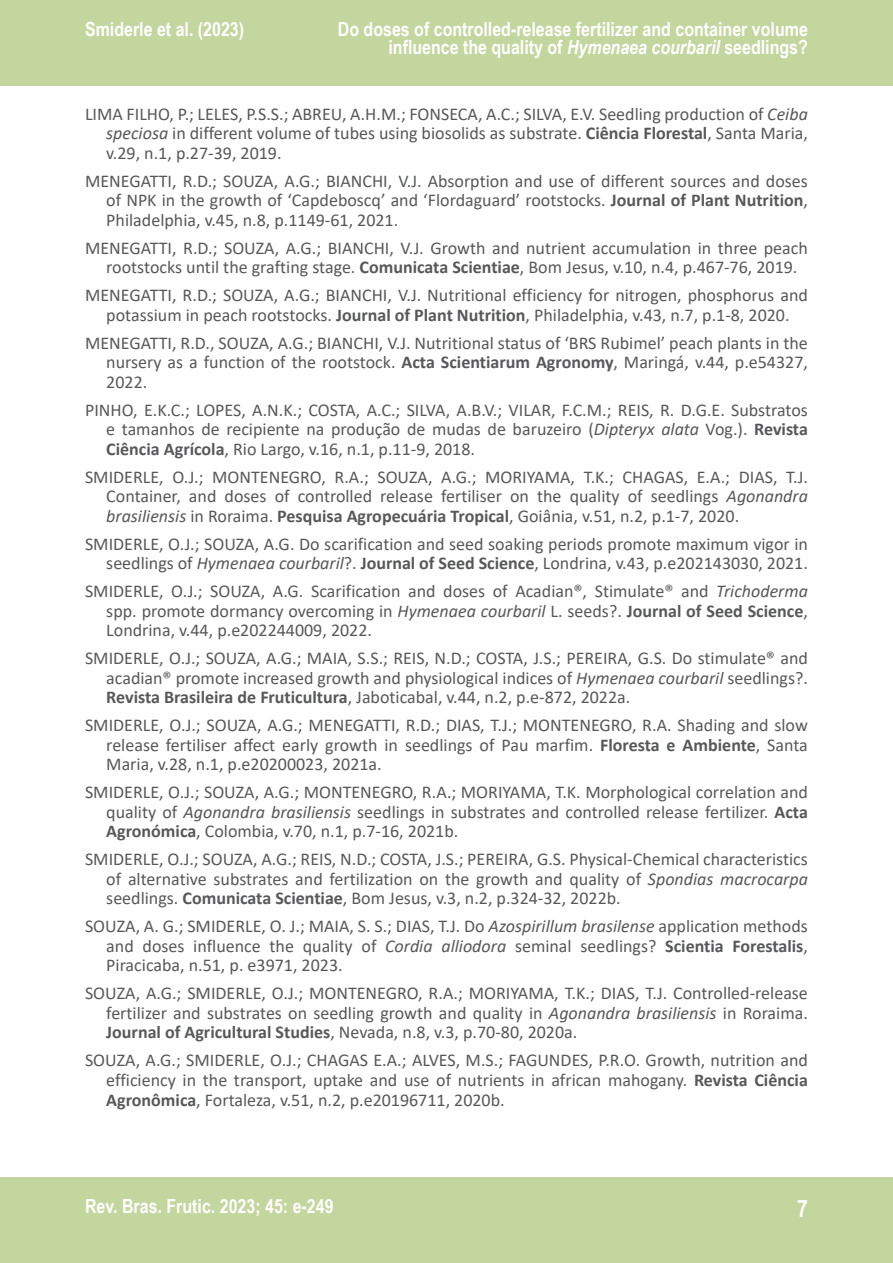
<style>
.page{position:relative;width:893px;height:1263px;background:#fff}
.page>*{position:absolute;margin:0;border:0;box-sizing:border-box;transform-origin:0 0}
.t1{font:700 24px "Arial Narrow";color:#fff}
.t2{font:700 19.5px/18px "Arial Narrow";color:#fff;text-align:right}
.Referências{font:18px/19.5px "Calibri";color:#57585a;text-align:justify}
.s1{font-style:italic}
.s2{font-weight:700}
</style>
<div class="page">
<div style="left:0;top:0;width:893px;height:85px;background:#c3d69e"></div>
<div style="left:0;top:1178px;width:893px;height:85px;background:#c3d69e"></div>
<p class="t2" style="left:85px;top:19px;width:161px">Smiderle et al. (2023)</p>
<p class="t2" style="left:338px;top:19px;width:472px">Do doses of controlled-release fertilizer and container volume influence the quality of <span class="s1">Hymenaea courbaril</span> seedlings?</p>
<p class="Referências" style="left:106px;top:104px;width:703px;text-indent:-21px">LIMA FILHO, P.; LELES, P.S.S.; ABREU, A.H.M.; FONSECA, A.C.; SILVA, E.V. Seedling production of <span class="s1">Ceiba speciosa</span> in different volume of tubes using biosolids as substrate. <span class="s2">Ciência Florestal</span>, Santa Maria, v.29, n.1, p.27-39, 2019.</p>
<p class="Referências" style="left:106px;top:171px;width:703px;text-indent:-21px">MENEGATTI, R.D.; SOUZA, A.G.; BIANCHI, V.J. Absorption and use of different sources and doses of NPK in the growth of ‘Capdeboscq’ and ‘Flordaguard’ rootstocks. <span class="s2">Journal of Plant Nutrition</span>, Philadelphia, v.45, n.8, p.1149-61, 2021.</p>
<p class="Referências" style="left:106px;top:238px;width:703px;text-indent:-21px">MENEGATTI, R.D.; SOUZA, A.G.; BIANCHI, V.J. Growth and nutrient accumulation in three peach rootstocks until the grafting stage. <span class="s2">Comunicata Scientiae</span>, Bom Jesus, v.10, n.4, p.467-76, 2019.</p>
<p class="Referências" style="left:85px;top:285px;width:724px;text-align:center">MENEGATTI, R.D.; SOUZA, A.G.; BIANCHI, V.J. Nutritional efficiency for nitrogen, phosphorus and potassium in peach rootstocks. <span class="s2">Journal of Plant Nutrition</span>, Philadelphia, v.43, n.7, p.1-8, 2020.</p>
<p class="Referências" style="left:106px;top:333px;width:703px;text-indent:-21px">MENEGATTI, R.D., SOUZA, A.G.; BIANCHI, V.J. Nutritional status of ‘BRS Rubimel’ peach plants in the nursery as a function of the rootstock. <span class="s2">Acta Scientiarum Agronomy</span>, Maringá, v.44, p.e54327, 2022.</p>
<p class="Referências" style="left:106px;top:400px;width:703px;text-indent:-21px">PINHO, E.K.C.; LOPES, A.N.K.; COSTA, A.C.; SILVA, A.B.V.; VILAR, F.C.M.; REIS, R. D.G.E. Substratos e tamanhos de recipiente na produção de mudas de baruzeiro (<span class="s1">Dipteryx alata</span> Vog.). <span class="s2">Revista Ciência Agrícola</span>, Rio Largo, v.16, n.1, p.11-9, 2018.</p>
<p class="Referências" style="left:106px;top:467px;width:703px;text-indent:-21px">SMIDERLE, O.J.; MONTENEGRO, R.A.; SOUZA, A.G.; MORIYAMA, T.K.; CHAGAS, E.A.; DIAS, T.J.<br>Container, and doses of controlled release fertiliser on the quality of seedlings <span class="s1">Agonandra brasiliensis</span> in Roraima. <span class="s2">Pesquisa Agropecuária Tropical</span>, Goiânia, v.51, n.2, p.1-7, 2020.</p>
<p class="Referências" style="left:85px;top:534px;width:724px;text-align:right">SMIDERLE, O.J.; SOUZA, A.G. Do scarification and seed soaking periods promote maximum vigor in seedlings of <span class="s1">Hymenaea courbaril</span>?. <span class="s2">Journal of Seed Science</span>, Londrina, v.43, p.e202143030, 2021.</p>
<p class="Referências" style="left:106px;top:581px;width:703px;text-indent:-21px">SMIDERLE, O.J.; SOUZA, A.G. Scarification and doses of Acadian®, Stimulate® and <span class="s1">Trichoderma </span>spp. promote dormancy overcoming in <span class="s1">Hymenaea courbaril</span> L. seeds?. <span class="s2">Journal of Seed Science</span>, Londrina, v.44, p.e202244009, 2022.</p>
<p class="Referências" style="left:106px;top:648px;width:703px;text-indent:-21px">SMIDERLE, O.J.; SOUZA, A.G.; MAIA, S.S.; REIS, N.D.; COSTA, J.S.; PEREIRA, G.S. Do stimulate® and acadian® promote increased growth and physiological indices of <span class="s1">Hymenaea courbaril</span> seedlings?.<br><span class="s2">Revista Brasileira de Fruticultura</span>, Jaboticabal, v.44, n.2, p.e-872, 2022a.</p>
<p class="Referências" style="left:106px;top:715px;width:703px;text-indent:-21px">SMIDERLE, O.J.; SOUZA, A.G.; MENEGATTI, R.D.; DIAS, T.J.; MONTENEGRO, R.A. Shading and slow release fertiliser affect early growth in seedlings of Pau marfim. <span class="s2">Floresta e Ambiente</span>, Santa Maria, v.28, n.1, p.e20200023, 2021a.</p>
<p class="Referências" style="left:106px;top:782px;width:703px;text-indent:-21px">SMIDERLE, O.J.; SOUZA, A.G.; MONTENEGRO, R.A.; MORIYAMA, T.K. Morphological correlation and quality of <span class="s1">Agonandra brasiliensis</span> seedlings in substrates and controlled release fertilizer. <span class="s2">Acta Agronómica</span>, Colombia, v.70, n.1, p.7-16, 2021b.</p>
<p class="Referências" style="left:106px;top:849px;width:703px;text-indent:-21px">SMIDERLE, O.J.; SOUZA, A.G.; REIS, N.D.; COSTA, J.S.; PEREIRA, G.S. Physical-Chemical characteristics of alternative substrates and fertilization on the growth and quality of <span class="s1">Spondias macrocarpa </span>seedlings. <span class="s2">Comunicata Scientiae</span>, Bom Jesus, v.3, n.2, p.324-32, 2022b.</p>
<p class="Referências" style="left:106px;top:916px;width:703px;text-indent:-21px">SOUZA, A. G.; SMIDERLE, O. J.; MAIA, S. S.; DIAS, T.J. Do <span class="s1">Azospirillum brasilense</span> application methods and doses influence the quality of <span class="s1">Cordia alliodora</span> seminal seedlings? <span class="s2">Scientia Forestalis</span>, Piracicaba, n.51, p. e3971, 2023.</p>
<p class="Referências" style="left:106px;top:983px;width:703px;text-indent:-21px">SOUZA, A.G.; SMIDERLE, O.J.; MONTENEGRO, R.A.; MORIYAMA, T.K.; DIAS, T.J. Controlled-release fertilizer and substrates on seedling growth and quality in <span class="s1">Agonandra brasiliensis</span> in Roraima.<br><span class="s2">Journal of Agricultural Studies</span>, Nevada, n.8, v.3, p.70-80, 2020a.</p>
<p class="Referências" style="left:106px;top:1050px;width:703px;text-indent:-21px">SOUZA, A.G.; SMIDERLE, O.J.; CHAGAS E.A.; ALVES, M.S.; FAGUNDES, P.R.O. Growth, nutrition and efficiency in the transport, uptake and use of nutrients in african mahogany. <span class="s2">Revista Ciência Agronômica</span>, Fortaleza, v.51, n.2, p.e20196711, 2020b.</p>
<p class="t2" style="left:85px;top:1196px;width:250px">Rev. Bras. Frutic. 2023; 45: e-249</p>
<h1 class="t1" style="left:797px;top:1190px;width:12px">7</h1>
</div>
